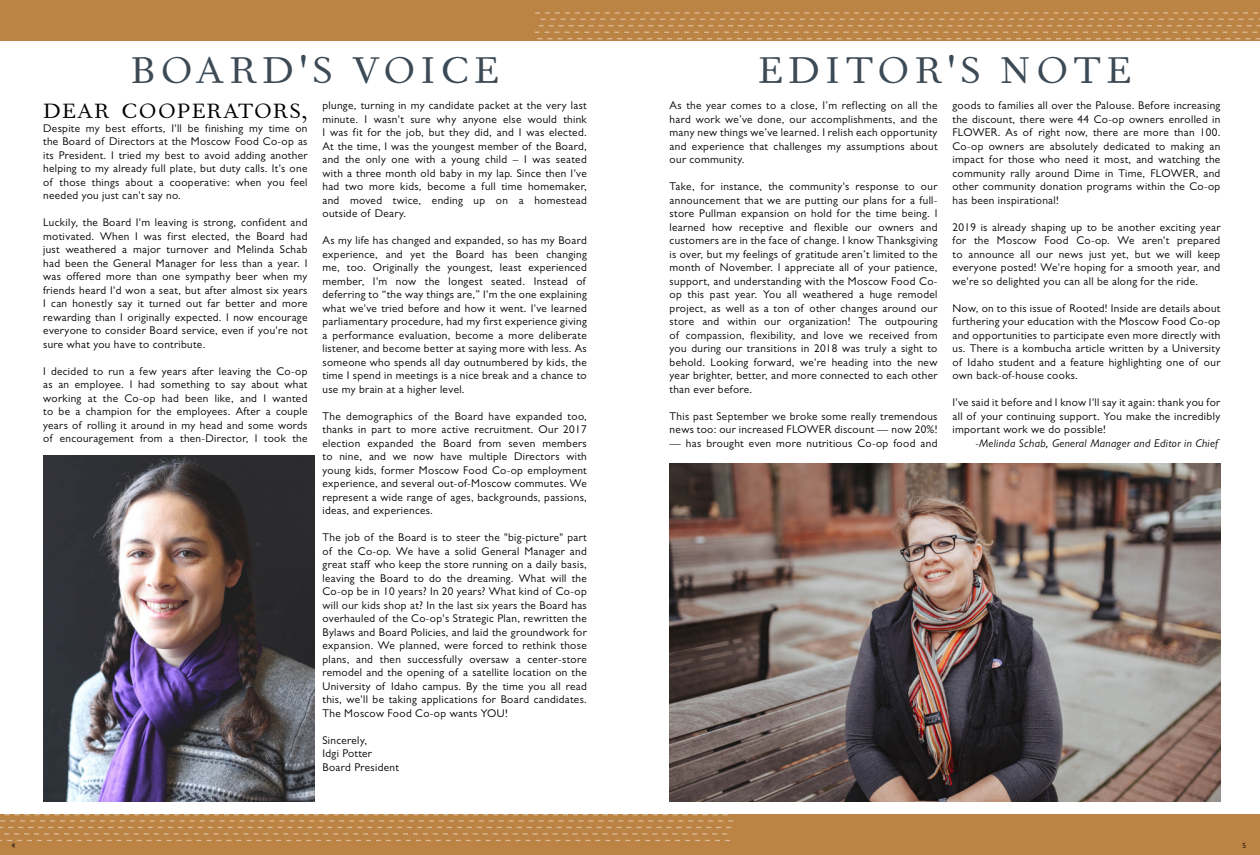
<style>
.page{position:relative;width:1260px;height:855px;background:#fff}
.page>*{position:absolute;margin:0;border:0;box-sizing:border-box;transform-origin:0 0}
.t1{font:45px "Fournier";letter-spacing:.1em;color:#3c4a56}
.t2{font:25px "Fournier";letter-spacing:.03em;color:#000}
.t3{font:11.25px/13.5px "Gill Sans MT Pro";letter-spacing:.03em;color:#000;text-align:justify}
.t4{font:italic 11.25px "Gill Sans MT Pro";letter-spacing:.03em;color:#000}
.t5{font:7.5px "Gill Sans MT Pro";color:#000}
</style>
<div class="page">
<img style="left:43px;top:455px;width:272px;height:347px">
<div style="left:0;top:814px;width:1260px;height:41px;background:#bc8444"></div>
<img style="left:670px;top:464px;width:550px;height:338px">
<div style="left:0;top:0;width:1260px;height:41px;background:#bc8444"></div>
<svg style="left:535px;top:12px;width:725px;height:14px"></svg>
<svg style="left:535px;top:32px;width:725px;height:7px"></svg>
<svg style="left:0;top:814px;width:733px;height:27px"></svg>
<h1 class="t1" style="left:130px;top:47px;width:371px">BOARD'S VOICE</h1>
<h1 class="t1" style="left:758px;top:47px;width:375px">EDITOR'S NOTE</h1>
<h2 class="t2" style="left:43px;top:98px;width:266px">DEAR COOPERATORS,</h2>
<p class="t3" style="left:43px;top:121px;width:266px">Despite my best efforts, I'll be finishing my time on the Board of Directors at the Moscow Food Co-op as its President. I tried my best to avoid adding another helping to my already full plate, but duty calls. It's one of those things about a cooperative: when you feel needed you just can't say no.</p>
<p class="t3" style="left:43px;top:216px;width:266px">Luckily, the Board I'm leaving is strong, confident and motivated. When I was first elected, the Board had just weathered a major turnover and Melinda Schab had been the General Manager for less than a year. I was offered more than one sympathy beer when my friends heard I'd won a seat, but after almost six years I can honestly say it turned out far better and more rewarding than I originally expected. I now encourage everyone to consider Board service, even if you're not sure what you have to contribute.</p>
<p class="t3" style="left:43px;top:364px;width:266px">I decided to run a few years after leaving the Co-op as an employee. I had something to say about what working at the Co-op had been like, and I wanted to be a champion for the employees. After a couple years of rolling it around in my head and some words of encouragement from a then-Director, I took the</p>
<p class="t3" style="left:323px;top:99px;width:266px">plunge, turning in my candidate packet at the very last minute. I wasn't sure why anyone else would think I was fit for the job, but they did, and I was elected.<br>At the time, I was the youngest member of the Board, and the only one with a young child – I was seated with a three month old baby in my lap. Since then I've had two more kids, become a full time homemaker, and moved twice, ending up on a homestead outside of Deary.</p>
<p class="t3" style="left:323px;top:234px;width:266px">As my life has changed and expanded, so has my Board experience, and yet the Board has been changing me, too. Originally the youngest, least experienced member, I'm now the longest seated. Instead of deferring to “the way things are,” I'm the one explaining what we've tried before and how it went. I've learned parliamentary procedure, had my first experience giving a performance evaluation, become a more deliberate listener, and become better at saying more with less. As someone who spends all day outnumbered by kids, the time I spend in meetings is a nice break and a chance to use my brain at a higher level.</p>
<p class="t3" style="left:323px;top:409px;width:266px">The demographics of the Board have expanded too, thanks in part to more active recruitment. Our 2017 election expanded the Board from seven members to nine, and we now have multiple Directors with young kids, former Moscow Food Co-op employment experience, and several out-of-Moscow commutes. We represent a wide range of ages, backgrounds, passions, ideas, and experiences.</p>
<p class="t3" style="left:323px;top:531px;width:266px">The job of the Board is to steer the "big-picture" part of the Co-op. We have a solid General Manager and great staff who keep the store running on a daily basis, leaving the Board to do the dreaming. What will the Co-op be in 10 years? In 20 years? What kind of Co-op will our kids shop at? In the last six years the Board has overhauled of the Co-op's Strategic Plan, rewritten the Bylaws and Board Policies, and laid the groundwork for expansion. We planned, were forced to rethink those plans, and then successfully oversaw a center-store remodel and the opening of a satellite location on the University of Idaho campus. By the time you all read this, we'll be taking applications for Board candidates.<br>The Moscow Food Co-op wants YOU!</p>
<p class="t3" style="left:323px;top:733px;width:78px;text-align:left">Sincerely,<br>Idgi Potter<br>Board President</p>
<p class="t3" style="left:670px;top:99px;width:269px">As the year comes to a close, I’m reflecting on all the hard work we’ve done, our accomplishments, and the many new things we’ve learned. I relish each opportunity and experience that challenges my assumptions about our community.</p>
<p class="t3" style="left:670px;top:180px;width:269px">Take, for instance, the community's response to our announcement that we are putting our plans for a full&shy;store Pullman expansion on hold for the time being. I learned how receptive and flexible our owners and customers are in the face of change. I know Thanksgiving is over, but my feelings of gratitude aren’t limited to the month of November. I appreciate all of your patience, support, and understanding with the Moscow Food Co&shy;op this past year. You all weathered a huge remodel project, as well as a ton of other changes around our store and within our organization! The outpouring of compassion, flexibility, and love we received from you during our transitions in 2018 was truly a sight to behold. Looking forward, we're heading into the new year brighter, better, and more connected to each other than ever before.</p>
<p class="t3" style="left:670px;top:409px;width:269px">This past September we broke some really tremendous news too: our increased FLOWER discount — now 20%!</p>
<p class="t3" style="left:670px;top:436px;width:269px">— has brought even more nutritious Co-op food and</p>
<p class="t3" style="left:953px;top:99px;width:269px">goods to families all over the Palouse. Before increasing the discount, there were 44 Co-op owners enrolled in FLOWER. As of right now, there are more than 100.<br>Co-op owners are absolutely dedicated to making an impact for those who need it most, and watching the community rally around Dime in Time, FLOWER, and other community donation programs within the Co-op has been inspirational!</p>
<p class="t3" style="left:953px;top:220px;width:269px">2019 is already shaping up to be another exciting year for the Moscow Food Co-op. We aren't prepared to announce all our news just yet, but we will keep everyone posted! We're hoping for a smooth year, and we're so delighted you can all be along for the ride.</p>
<p class="t3" style="left:953px;top:301px;width:269px">Now, on to this issue of Rooted! Inside are details about furthering your education with the Moscow Food Co-op and opportunities to participate even more directly with us. There is a kombucha article written by a University of Idaho student and a feature highlighting one of our own back-of-house cooks.</p>
<p class="t3" style="left:953px;top:396px;width:269px">I've said it before and I know I'll say it again: thank you for all of your continuing support. You make the incredibly important work we do possible!</p>
<p class="t4" style="left:976px;top:436px;width:244px">-Melinda Schab, General Manager and Editor in Chief</p>
<p class="t5" style="left:11px;top:841px;width:5px">4</p>
<p class="t5" style="left:1242px;top:841px;width:5px">5</p>
</div>
